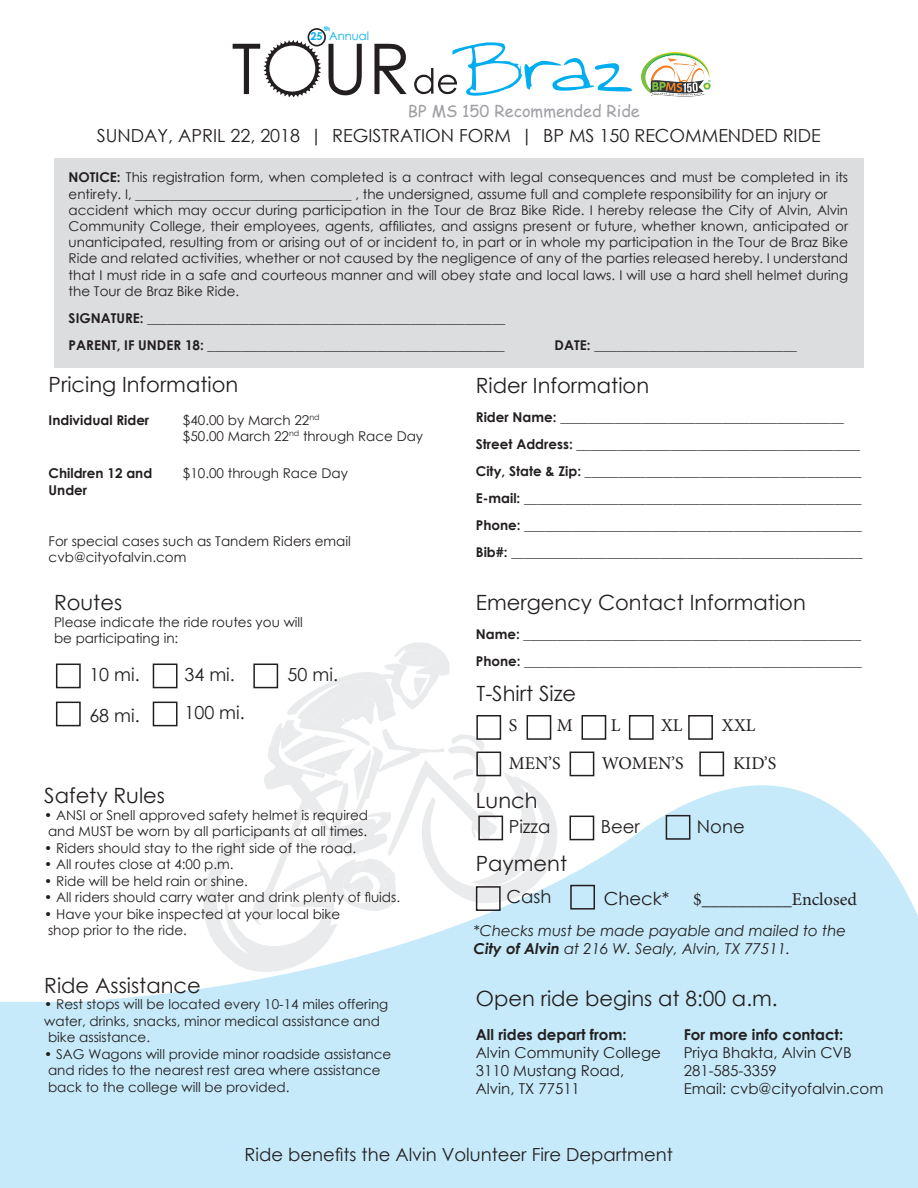
<style>
.page{position:relative;width:918px;height:1188px;background:#fff}
.page>*{position:absolute;margin:0;border:0;box-sizing:border-box;transform-origin:0 0}
.t1{font:21px "Century Gothic";color:#231f20}
.t2{font:18px "Century Gothic";color:#231f20}
.t3{font:18px "Minion Pro";color:#231f20}
.t4{font:16.35px "Comic Sans MS";color:#a0a1a5}
.t5{font:15px/18px "Century Gothic";color:#231f20}
.t6{font:italic 15px/18px "Century Gothic";color:#231f20}
.t7{font:700 15px "Century Gothic";color:#231f20}
.t8{font:13.5px/16.2px "Century Gothic";color:#231f20}
.t9{font:700 13.5px/16.5px "Century Gothic";color:#231f20}
.t10{font:11.55px "Century Gothic";color:#00aeef}
.t11{font:700 10.8px "Century Gothic";color:#00aeef}
.t12{font:700 6.45px "Century Gothic";color:#00aeef}
.s1{font-weight:700}
</style>
<div class="page">
<svg style="left:253px;top:642px;width:197px;height:29px"></svg>
<svg style="left:0;top:671px;width:918px;height:517px;fill:#c6eafa"></svg>
<div style="left:54px;top:158px;width:810px;height:210px;background:#dcdddf"></div>
<div style="left:56px;top:664px;width:25px;height:24px;border:2px solid #231f20"></div>
<div style="left:153px;top:664px;width:24px;height:24px;border:2px solid #231f20"></div>
<div style="left:253px;top:664px;width:25px;height:24px;border:2px solid #231f20"></div>
<div style="left:56px;top:702px;width:25px;height:24px;border:2px solid #231f20"></div>
<div style="left:153px;top:702px;width:24px;height:24px;border:2px solid #231f20"></div>
<div style="left:476px;top:715px;width:25px;height:25px;border:2px solid #231f20"></div>
<div style="left:527px;top:715px;width:24px;height:25px;border:2px solid #231f20"></div>
<div style="left:582px;top:715px;width:24px;height:25px;border:2px solid #231f20"></div>
<div style="left:688px;top:715px;width:25px;height:25px;border:2px solid #231f20"></div>
<div style="left:629px;top:715px;width:25px;height:25px;border:2px solid #231f20"></div>
<div style="left:478px;top:816px;width:25px;height:24px;border:2px solid #231f20"></div>
<div style="left:570px;top:816px;width:24px;height:24px;border:2px solid #231f20"></div>
<div style="left:666px;top:815px;width:24px;height:25px;border:2px solid #231f20"></div>
<div style="left:476px;top:886px;width:25px;height:25px;border:2px solid #231f20"></div>
<div style="left:570px;top:885px;width:25px;height:25px;border:2px solid #231f20"></div>
<svg style="left:374px;top:44px;width:33px;height:50px"></svg>
<svg style="left:414px;top:42px;width:218px;height:54px"></svg>
<svg style="left:233px;top:28px;width:129px;height:69px"></svg>
<img style="left:641px;top:52px;width:70px;height:45px">
<div style="left:476px;top:752px;width:25px;height:24px;border:2px solid #231f20"></div>
<div style="left:699px;top:752px;width:25px;height:24px;border:2px solid #231f20"></div>
<div style="left:570px;top:752px;width:24px;height:24px;border:2px solid #231f20"></div>
<p class="t12" style="left:324px;top:24px;width:7px">th</p>
<p class="t10" style="left:329px;top:27px;width:41px">Annual</p>
<p class="t11" style="left:310px;top:28px;width:14px">25</p>
<p class="t4" style="left:408px;top:99px;width:233px">BP MS 150 Recommended Ride</p>
<p class="t2" style="left:97px;top:123px;width:726px">SUNDAY, APRIL 22, 2018 | REGISTRATION FORM | BP MS 150 RECOMMENDED RIDE</p>
<p class="t8" style="left:69px;top:169px;width:781px"><span class="s1">NOTICE:</span> This registration form, when completed is a contract with legal consequences and must be completed in its entirety. I, ________________________________ , the undersigned, assume full and complete responsibility for an injury or</p>
<p class="t8" style="left:69px;top:202px;width:781px;text-align:justify">accident which may occur during participation in the Tour de Braz Bike Ride. I hereby release the City of Alvin, Alvin Community College, their employees, agents, affiliates, and assigns present or future, whether known, anticipated or unanticipated, resulting from or arising out of or incident to, in part or in whole my participation in the Tour de Braz Bike Ride and related activities, whether or not caused by the negligence of any of the parties released hereby. I understand that I must ride in a safe and courteous manner and will obey state and local laws. I will use a hard shell helmet during the Tour de Braz Bike Ride.</p>
<p class="t8" style="left:69px;top:310px;width:438px"><span class="s1">SIGNATURE:</span> _____________________________________________________</p>
<p class="t8" style="left:69px;top:337px;width:437px"><span class="s1">PARENT, IF UNDER 18:</span> ____________________________________________</p>
<p class="t8" style="left:555px;top:337px;width:244px"><span class="s1">DATE:</span> ______________________________</p>
<p class="t1" style="left:49px;top:369px;width:191px">Pricing Information</p>
<p class="t9" style="left:49px;top:411px;width:102px">Individual Rider</p>
<p class="t8" style="left:183px;top:411px;width:138px">$40.00 by March 22<sup>nd</sup></p>
<p class="t8" style="left:183px;top:428px;width:242px">$50.00 March 22<sup>nd</sup> through Race Day</p>
<p class="t9" style="left:49px;top:464px;width:105px">Children 12 and<br>Under</p>
<p class="t8" style="left:183px;top:465px;width:167px">$10.00 through Race Day</p>
<p class="t8" style="left:49px;top:532px;width:304px">For special cases such as Tandem Riders email cvb@cityofalvin.com</p>
<p class="t1" style="left:54px;top:588px;width:70px">Routes</p>
<p class="t8" style="left:54px;top:614px;width:251px">Please indicate the ride routes you will be participating in:</p>
<p class="t2" style="left:89px;top:662px;width:52px">10 mi.</p>
<p class="t2" style="left:184px;top:662px;width:52px">34 mi.</p>
<p class="t2" style="left:288px;top:662px;width:52px">50 mi.</p>
<p class="t2" style="left:89px;top:703px;width:52px">68 mi.</p>
<p class="t2" style="left:184px;top:700px;width:62px">100 mi.</p>
<p class="t1" style="left:44px;top:781px;width:122px">Safety Rules</p>
<p class="t8" style="left:44px;top:807px;width:325px">• ANSI or Snell approved safety helmet is required</p>
<p class="t8" style="left:48px;top:823px;width:321px">and MUST be worn by all participants at all times.</p>
<p class="t8" style="left:44px;top:840px;width:313px">• Riders should stay to the right side of the road.</p>
<p class="t8" style="left:44px;top:856px;width:191px">• All routes close at 4:00 p.m.</p>
<p class="t8" style="left:44px;top:873px;width:205px">• Ride will be held rain or shine.</p>
<p class="t8" style="left:44px;top:889px;width:357px">• All riders should carry water and drink plenty of fluids.</p>
<p class="t8" style="left:44px;top:906px;width:297px">• Have your bike inspected at your local bike</p>
<p class="t8" style="left:48px;top:922px;width:140px">shop prior to the ride.</p>
<p class="t1" style="left:44px;top:971px;width:158px">Ride Assistance</p>
<p class="t8" style="left:44px;top:996px;width:346px">• Rest stops will be located every 10-14 miles offering water, drinks, snacks, minor medical assistance and</p>
<p class="t8" style="left:48px;top:1029px;width:104px">bike assistance.</p>
<p class="t8" style="left:44px;top:1046px;width:349px">• SAG Wagons will provide minor roadside assistance</p>
<p class="t8" style="left:48px;top:1062px;width:334px">and rides to the nearest rest area where assistance</p>
<p class="t8" style="left:48px;top:1079px;width:243px">back to the college will be provided.</p>
<p class="t1" style="left:476px;top:370px;width:175px">Rider Information</p>
<p class="t8" style="left:476px;top:409px;width:370px"><span class="s1">Rider Name:</span> __________________________________________</p>
<p class="t8" style="left:476px;top:436px;width:386px"><span class="s1">Street Address:</span> __________________________________________</p>
<p class="t8" style="left:476px;top:463px;width:387px"><span class="s1">City, State &amp; Zip:</span> _________________________________________</p>
<p class="t8" style="left:476px;top:490px;width:387px"><span class="s1">E-mail:</span> __________________________________________________</p>
<p class="t8" style="left:476px;top:517px;width:388px"><span class="s1">Phone:</span> __________________________________________________</p>
<p class="t8" style="left:476px;top:544px;width:388px"><span class="s1">Bib#:</span> ____________________________________________________</p>
<p class="t1" style="left:476px;top:587px;width:331px">Emergency Contact Information</p>
<p class="t8" style="left:476px;top:626px;width:387px"><span class="s1">Name:</span> __________________________________________________</p>
<p class="t8" style="left:476px;top:653px;width:388px"><span class="s1">Phone:</span> __________________________________________________</p>
<p class="t1" style="left:476px;top:679px;width:101px">T-Shirt Size</p>
<p class="t3" style="left:509px;top:713px;width:10px">S</p>
<p class="t3" style="left:557px;top:713px;width:18px">M</p>
<p class="t3" style="left:611px;top:713px;width:11px">L</p>
<p class="t3" style="left:661px;top:713px;width:23px">XL</p>
<p class="t3" style="left:722px;top:713px;width:35px">XXL</p>
<p class="t3" style="left:509px;top:751px;width:53px">MEN’S</p>
<p class="t3" style="left:602px;top:751px;width:83px">WOMEN’S</p>
<p class="t3" style="left:733px;top:751px;width:45px">KID’S</p>
<p class="t1" style="left:476px;top:785px;width:63px">Lunch</p>
<p class="t2" style="left:509px;top:814px;width:43px">Pizza</p>
<p class="t2" style="left:601px;top:814px;width:41px">Beer</p>
<p class="t2" style="left:697px;top:814px;width:49px">None</p>
<p class="t1" style="left:476px;top:849px;width:93px">Payment</p>
<p class="t2" style="left:507px;top:883px;width:46px">Cash</p>
<p class="t2" style="left:604px;top:886px;width:67px">Check*</p>
<p class="t3" style="left:693px;top:887px;width:165px">$__________Enclosed</p>
<p class="t6" style="left:473px;top:921px;width:374px">*Checks must be made payable and mailed to the<br><span class="s1">City of Alvin</span> at 216 W. Sealy, Alvin, TX 77511.</p>
<p class="t1" style="left:476px;top:984px;width:303px">Open ride begins at 8:00 a.m.</p>
<p class="t5" style="left:476px;top:1025px;width:187px"><span class="s1">All rides depart from:<br></span>Alvin Community College</p>
<p class="t5" style="left:476px;top:1061px;width:150px">3110 Mustang Road,<br>Alvin, TX 77511</p>
<p class="t7" style="left:684px;top:1023px;width:161px">For more info contact:</p>
<p class="t5" style="left:684px;top:1043px;width:170px">Priya Bhakta, Alvin CVB</p>
<p class="t5" style="left:684px;top:1061px;width:95px">281-585-3359</p>
<p class="t5" style="left:684px;top:1079px;width:201px">Email: cvb@cityofalvin.com</p>
<p class="t2" style="left:245px;top:1142px;width:430px">Ride benefits the Alvin Volunteer Fire Department</p>
</div>
